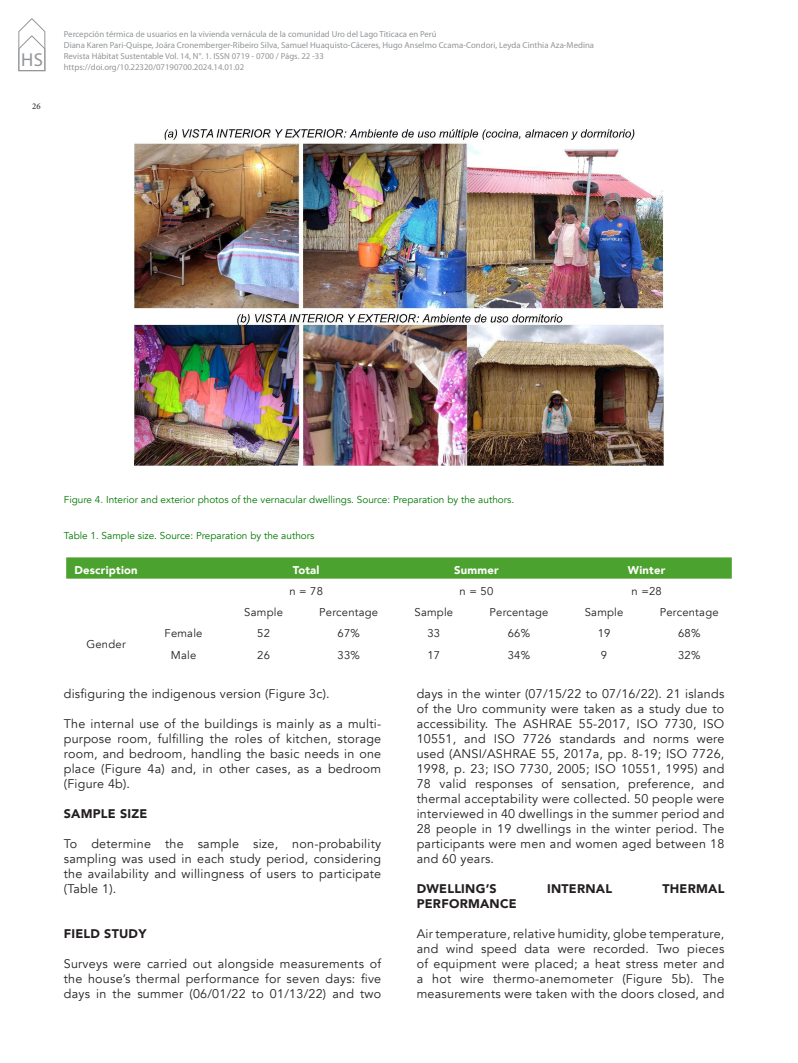
<style>
.page{position:relative;width:798px;height:1063px;background:#fff}
.page>*{position:absolute;margin:0;border:0;box-sizing:border-box;transform-origin:0 0}
.t1{font:18.75px "Myriad Pro";color:#939598}
._07_CUERPO_TEXTO{font:12.5px/15px "Avenir";letter-spacing:.02em;color:#231f20;text-align:justify}
._10_SUBTITULOS__2_2{font:900 12.5px "Avenir";letter-spacing:.02em;color:#231f20}
._13_TEXTOS_TABLAS{font:11.25px "Avenir";letter-spacing:.02em;color:#231f20}
._12_TITULOS_TABLAS{font:900 11.25px "Avenir";letter-spacing:.02em;color:#fff}
._14_PIE_DE_FOTOS{font:10px "Avenir";color:#007800}
.t2{font:8.75px/11.2px "Myriad Pro";color:#939598}
.t3{font:8.75px "Minion Pro";color:#231f20}
</style>
<div class="page">
<svg style="left:19px;top:18px;width:26px;height:53px"></svg>
<img style="left:135px;top:129px;width:527px;height:337px">
<svg style="left:66px;top:557px;width:665px;height:22px;background:#52a535"></svg>
<h1 class="t1" style="left:21px;top:48px;width:24px">HS</h1>
<p class="t3" style="left:32px;top:101px;width:10px">26</p>
<p class="t2" style="left:64px;top:28px;width:531px">Percepción térmica de usuarios en la vivienda vernácula de la comunidad Uro del Lago Titicaca en Perú<br>Diana Karen Pari-Quispe, Joára Cronemberger-Ribeiro Silva, Samuel Huaquisto-Cáceres, Hugo Anselmo Ccama-Condori, Leyda Cinthia Aza-Medina Revista Hábitat Sustentable Vol. 14, N°. 1. ISSN 0719 - 0700 / Págs. 22 -33<br>https://doi.org/10.22320/07190700.2024.14.01.02</p>
<p class="_14_PIE_DE_FOTOS" style="left:64px;top:493px;width:451px">Figure 4. Interior and exterior photos of the vernacular dwellings. Source: Preparation by the authors.</p>
<p class="_14_PIE_DE_FOTOS" style="left:64px;top:530px;width:252px">Table 1. Sample size. Source: Preparation by the authors</p>
<p class="_12_TITULOS_TABLAS" style="left:74px;top:560px;width:65px">Description</p>
<p class="_12_TITULOS_TABLAS" style="left:293px;top:560px;width:28px">Total</p>
<p class="_12_TITULOS_TABLAS" style="left:454px;top:560px;width:46px">Summer</p>
<p class="_12_TITULOS_TABLAS" style="left:627px;top:560px;width:39px">Winter</p>
<p class="_13_TEXTOS_TABLAS" style="left:289px;top:584px;width:35px">n = 78</p>
<p class="_13_TEXTOS_TABLAS" style="left:459px;top:584px;width:35px">n = 50</p>
<p class="_13_TEXTOS_TABLAS" style="left:631px;top:584px;width:32px">n =28</p>
<p class="_13_TEXTOS_TABLAS" style="left:244px;top:606px;width:40px">Sample</p>
<p class="_13_TEXTOS_TABLAS" style="left:319px;top:606px;width:60px">Percentage</p>
<p class="_13_TEXTOS_TABLAS" style="left:414px;top:606px;width:40px">Sample</p>
<p class="_13_TEXTOS_TABLAS" style="left:489px;top:606px;width:60px">Percentage</p>
<p class="_13_TEXTOS_TABLAS" style="left:584px;top:606px;width:40px">Sample</p>
<p class="_13_TEXTOS_TABLAS" style="left:659px;top:606px;width:60px">Percentage</p>
<p class="_13_TEXTOS_TABLAS" style="left:86px;top:637px;width:41px">Gender</p>
<p class="_13_TEXTOS_TABLAS" style="left:164px;top:627px;width:40px">Female</p>
<p class="_13_TEXTOS_TABLAS" style="left:257px;top:627px;width:14px">52</p>
<p class="_13_TEXTOS_TABLAS" style="left:337px;top:627px;width:24px">67%</p>
<p class="_13_TEXTOS_TABLAS" style="left:427px;top:627px;width:14px">33</p>
<p class="_13_TEXTOS_TABLAS" style="left:507px;top:627px;width:24px">66%</p>
<p class="_13_TEXTOS_TABLAS" style="left:597px;top:627px;width:14px">19</p>
<p class="_13_TEXTOS_TABLAS" style="left:677px;top:627px;width:24px">68%</p>
<p class="_13_TEXTOS_TABLAS" style="left:171px;top:648px;width:27px">Male</p>
<p class="_13_TEXTOS_TABLAS" style="left:257px;top:648px;width:14px">26</p>
<p class="_13_TEXTOS_TABLAS" style="left:337px;top:648px;width:24px">33%</p>
<p class="_13_TEXTOS_TABLAS" style="left:427px;top:648px;width:14px">17</p>
<p class="_13_TEXTOS_TABLAS" style="left:507px;top:648px;width:24px">34%</p>
<p class="_13_TEXTOS_TABLAS" style="left:600px;top:648px;width:8px">9</p>
<p class="_13_TEXTOS_TABLAS" style="left:677px;top:648px;width:24px">32%</p>
<p class="_07_CUERPO_TEXTO" style="left:64px;top:686px;width:267px">disfiguring the indigenous version (Figure 3c).</p>
<p class="_07_CUERPO_TEXTO" style="left:64px;top:716px;width:319px">The internal use of the buildings is mainly as a multi&shy;purpose room, fulfilling the roles of kitchen, storage room, and bedroom, handling the basic needs in one place (Figure 4a) and, in other cases, as a bedroom (Figure 4b).</p>
<p class="_10_SUBTITULOS__2_2" style="left:64px;top:803px;width:85px">SAMPLE SIZE</p>
<p class="_07_CUERPO_TEXTO" style="left:64px;top:836px;width:319px">To determine the sample size, non-probability sampling was used in each study period, considering the availability and willingness of users to participate (Table 1).</p>
<p class="_10_SUBTITULOS__2_2" style="left:64px;top:923px;width:84px">FIELD STUDY</p>
<p class="_07_CUERPO_TEXTO" style="left:64px;top:956px;width:319px">Surveys were carried out alongside measurements of the house’s thermal performance for seven days: five days in the summer (06/01/22 to 01/13/22) and two</p>
<p class="_07_CUERPO_TEXTO" style="left:416px;top:686px;width:309px">days in the winter (07/15/22 to 07/16/22). 21 islands of the Uro community were taken as a study due to accessibility. The ASHRAE 55-2017, ISO 7730, ISO 10551, and ISO 7726 standards and norms were used (ANSI/ASHRAE 55, 2017a, pp. 8-19; ISO 7726, 1998, p. 23; ISO 7730, 2005; ISO 10551, 1995) and 78 valid responses of sensation, preference, and thermal acceptability were collected. 50 people were interviewed in 40 dwellings in the summer period and 28 people in 19 dwellings in the winter period. The participants were men and women aged between 18 and 60 years.</p>
<p class="_10_SUBTITULOS__2_2" style="left:416px;top:878px;width:82px">DWELLING’S</p>
<p class="_10_SUBTITULOS__2_2" style="left:547px;top:878px;width:66px">INTERNAL</p>
<p class="_10_SUBTITULOS__2_2" style="left:662px;top:878px;width:63px">THERMAL</p>
<p class="_10_SUBTITULOS__2_2" style="left:416px;top:893px;width:101px">PERFORMANCE</p>
<p class="_07_CUERPO_TEXTO" style="left:416px;top:926px;width:309px">Air temperature, relative humidity, globe temperature, and wind speed data were recorded. Two pieces of equipment were placed; a heat stress meter and a hot wire thermo-anemometer (Figure 5b). The measurements were taken with the doors closed, and</p>
</div>
